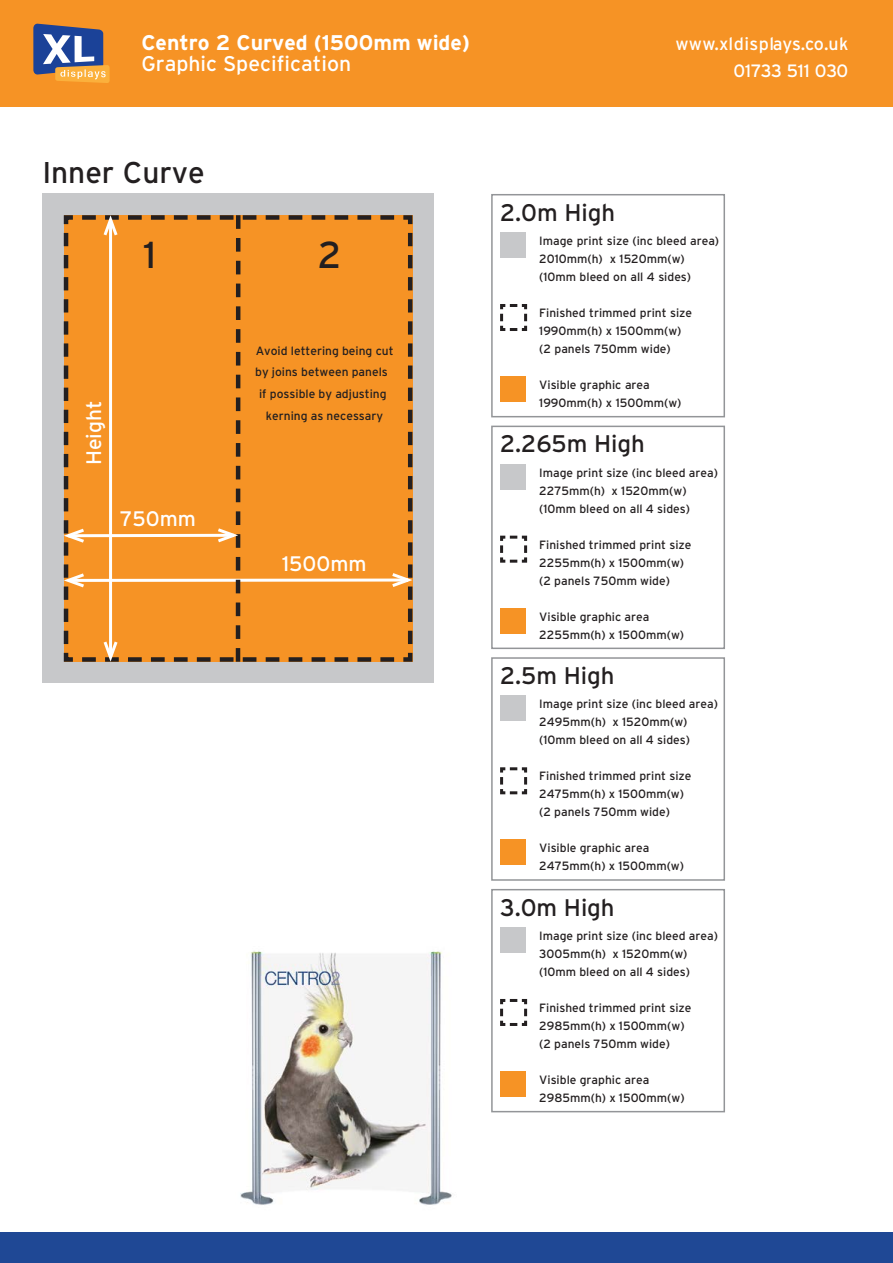
<style>
.page{position:relative;width:893px;height:1263px;background:#fff}
.page>*{position:absolute;margin:0;border:0;box-sizing:border-box;transform-origin:0 0}
.t1{font:37.5px "Interstate";color:#231f20}
.t2{font:30px "Interstate";letter-spacing:-.005em;color:#231f20}
.t3{font:24px "Interstate";letter-spacing:-.005em;color:#231f20}
.t4{font:700 21.3px "Interstate";color:#fff}
.t5{font:21.3px "Interstate";color:#fff}
.t6{font:21px "Interstate";color:#fff}
.t7{font:17.85px/26.7px "Interstate";color:#fff;text-align:right}
.t8{font:12px/18px "Interstate";color:#231f20}
</style>
<div class="page">
<img style="left:240px;top:951px;width:212px;height:254px">
<div style="left:43px;top:194px;width:391px;height:489px;background:#c7c8ca"></div>
<svg style="left:63px;top:215px;width:350px;height:447px;background:#ef922a"></svg>
<svg style="left:500px;top:304px;width:28px;height:27px"></svg>
<div style="left:500px;top:376px;width:26px;height:26px;background:#f69325"></div>
<div style="left:500px;top:232px;width:26px;height:26px;background:#c7c8ca"></div>
<div style="left:491px;top:194px;width:234px;height:223px;border:2px solid #939598"></div>
<svg style="left:500px;top:535px;width:28px;height:28px"></svg>
<div style="left:500px;top:608px;width:26px;height:25px;background:#f69325"></div>
<div style="left:500px;top:464px;width:26px;height:25px;background:#c7c8ca"></div>
<div style="left:491px;top:426px;width:234px;height:223px;border:2px solid #939598"></div>
<svg style="left:500px;top:767px;width:28px;height:28px"></svg>
<div style="left:500px;top:840px;width:26px;height:25px;background:#f69325"></div>
<div style="left:500px;top:695px;width:26px;height:26px;background:#c7c8ca"></div>
<div style="left:491px;top:657px;width:234px;height:224px;border:2px solid #939598"></div>
<svg style="left:500px;top:999px;width:28px;height:27px"></svg>
<div style="left:500px;top:1071px;width:26px;height:26px;background:#f69325"></div>
<div style="left:500px;top:927px;width:26px;height:26px;background:#c7c8ca"></div>
<div style="left:491px;top:889px;width:234px;height:223px;border:2px solid #939598"></div>
<div style="left:0;top:0;width:893px;height:107px;background:#f69325"></div>
<svg style="left:33px;top:23px;width:77px;height:60px"></svg>
<div style="left:0;top:1232px;width:893px;height:31px;background:#1f4895"></div>
<h3 class="t4" style="left:141px;top:31px;width:330px">Centro 2 Curved (1500mm wide)</h3>
<h3 class="t5" style="left:141px;top:52px;width:211px">Graphic Specification</h3>
<h3 class="t7" style="left:676px;top:30px;width:174px">www.xldisplays.co.uk<br>01733 511 030</h3>
<h2 class="t2" style="left:43px;top:156px;width:164px">Inner Curve</h2>
<h1 class="t1" style="left:143px;top:234px;width:14px">1</h1>
<h1 class="t1" style="left:318px;top:234px;width:25px">2</h1>
<h3 class="t6" style="left:82px;top:465px;width:66px;rotate:-90deg">Height</h3>
<h3 class="t6" style="left:120px;top:507px;width:77px">750mm</h3>
<p class="t8" style="left:255px;top:340px;width:140px;line-height:21.6px;text-align:center">Avoid lettering being cut by joins between panels if possible by adjusting kerning as necessary</p>
<h3 class="t6" style="left:282px;top:552px;width:86px">1500mm</h3>
<h3 class="t3" style="left:500px;top:199px;width:116px">2.0m High</h3>
<p class="t8" style="left:539px;top:232px;width:181px">Image print size (inc bleed area)<br>2010mm(h) x 1520mm(w) (10mm bleed on all 4 sides)</p>
<p class="t8" style="left:539px;top:304px;width:154px">Finished trimmed print size<br>1990mm(h) x 1500mm(w) (2 panels 750mm wide)</p>
<p class="t8" style="left:539px;top:376px;width:144px">Visible graphic area<br>1990mm(h) x 1500mm(w)</p>
<h3 class="t3" style="left:500px;top:431px;width:146px">2.265m High</h3>
<p class="t8" style="left:539px;top:463px;width:180px">Image print size (inc bleed area)<br>2275mm(h) x 1520mm(w) (10mm bleed on all 4 sides)</p>
<p class="t8" style="left:539px;top:535px;width:154px">Finished trimmed print size<br>2255mm(h) x 1500mm(w) (2 panels 750mm wide)</p>
<p class="t8" style="left:539px;top:607px;width:146px">Visible graphic area<br>2255mm(h) x 1500mm(w)</p>
<h3 class="t3" style="left:500px;top:662px;width:116px">2.5m High</h3>
<p class="t8" style="left:539px;top:695px;width:180px">Image print size (inc bleed area)<br>2495mm(h) x 1520mm(w) (10mm bleed on all 4 sides)</p>
<p class="t8" style="left:539px;top:767px;width:154px">Finished trimmed print size<br>2475mm(h) x 1500mm(w) (2 panels 750mm wide)</p>
<p class="t8" style="left:539px;top:839px;width:146px">Visible graphic area<br>2475mm(h) x 1500mm(w)</p>
<h3 class="t3" style="left:500px;top:894px;width:116px">3.0m High</h3>
<p class="t8" style="left:539px;top:926px;width:180px">Image print size (inc bleed area)<br>3005mm(h) x 1520mm(w) (10mm bleed on all 4 sides)</p>
<p class="t8" style="left:539px;top:998px;width:154px">Finished trimmed print size<br>2985mm(h) x 1500mm(w) (2 panels 750mm wide)</p>
<p class="t8" style="left:539px;top:1070px;width:147px">Visible graphic area<br>2985mm(h) x 1500mm(w)</p>
</div>
